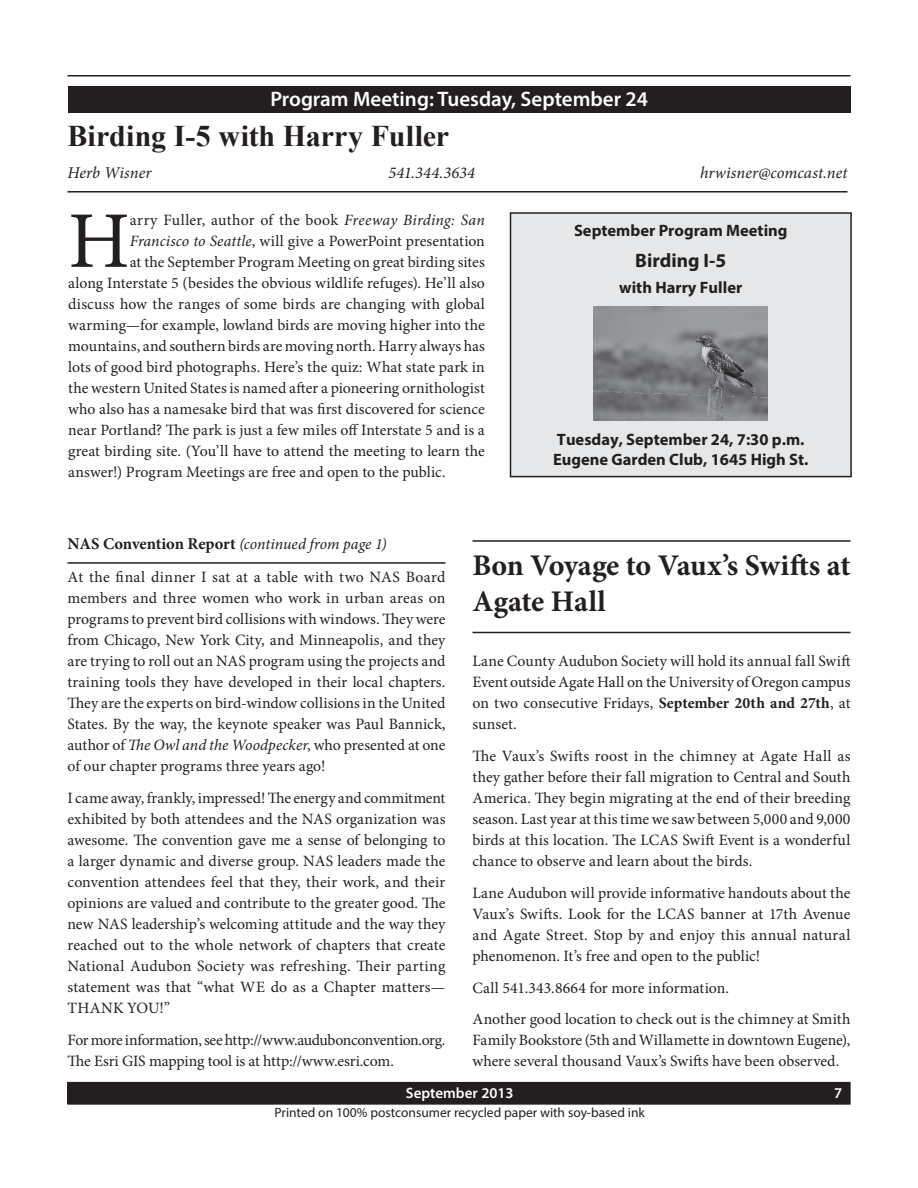
<style>
.page{position:relative;width:918px;height:1188px;background:#fff}
.page>*{position:absolute;margin:0;border:0;box-sizing:border-box;transform-origin:0 0}
.t1{font:80.4px "Minion Pro";color:#231f20}
.t2{font:700 30px/36px "Minion Pro";letter-spacing:-.01em;color:#231f20}
.t3{font:700 30px "Times New Roman";letter-spacing:-.005em;color:#231f20}
.t4{font:600 21px "Myriad Pro";color:#fff}
.t5{font:700 19.5px "Myriad Pro";color:#231f20}
.t6{font:700 16.5px/19.8px "Myriad Pro";color:#231f20}
.t7{font:italic 16.5px "Minion Pro";letter-spacing:.005em;color:#231f20}
.t8{font:15.75px/21px "Minion Pro";color:#231f20;text-align:justify}
.t9{font:15.75px/33.5px "Minion Pro";letter-spacing:.02em;color:#231f20}
.t10{font:600 15px "Myriad Pro";color:#fff}
.t11{font:13.5px "Myriad Pro";color:#231f20}
.s1{font-style:italic}
.s2{font-weight:700;font-size:16.5px}
.s3{font-weight:700}
</style>
<div class="page">
<hr style="left:68px;top:75px;width:782px;height:1px;background:#231f20">
<div style="left:68px;top:1082px;width:782px;height:22px;background:#231f20"></div>
<div style="left:68px;top:1082px;width:782px;height:23px;border:1px solid #231f20"></div>
<hr style="left:68px;top:562px;width:378px;height:2px;background:#231f20">
<hr style="left:472px;top:540px;width:378px;height:2px;background:#231f20">
<hr style="left:472px;top:632px;width:378px;height:1px;background:#231f20">
<hr style="left:68px;top:191px;width:780px;height:2px;background:#231f20">
<div style="left:511px;top:213px;width:340px;height:264px;background:#e6e7e9"></div>
<div style="left:510px;top:212px;width:342px;height:265px;border:2px solid #231f20"></div>
<img style="left:594px;top:307px;width:174px;height:114px">
<div style="left:68px;top:86px;width:783px;height:27px;background:#231f20"></div>
<h3 class="t4" style="left:270px;top:85px;width:379px">Program Meeting: Tuesday, September 24</h3>
<h2 class="t3" style="left:68px;top:115px;width:383px">Birding I-5 with Harry Fuller</h2>
<p class="t7" style="left:68px;top:161px;width:86px">Herb Wisner</p>
<p class="t7" style="left:389px;top:161px;width:88px">541.344.3634</p>
<p class="t7" style="left:700px;top:161px;width:149px">hrwisner@comcast.net</p>
<h1 class="t1" style="left:68px;top:187px;width:63px">H</h1>
<p class="t8" style="left:130px;top:209px;width:357px">arry Fuller, author of the book <span class="s1">Freeway Birding: San</span></p>
<p class="t8" style="left:130px;top:230px;width:357px"><span class="s1">Francisco to Seattle</span>, will give a PowerPoint presentation</p>
<p class="t8" style="left:130px;top:251px;width:357px">at the September Program Meeting on great birding sites</p>
<p class="t8" style="left:68px;top:272px;width:418px">along Interstate 5 (besides the obvious wildlife refuges). He’ll also</p>
<p class="t8" style="left:68px;top:293px;width:418px">discuss how the ranges of some birds are changing with global</p>
<p class="t8" style="left:68px;top:314px;width:418px">warming—for example, lowland birds are moving higher into the</p>
<p class="t8" style="left:68px;top:335px;width:418px">mountains, and southern birds are moving north. Harry always has</p>
<p class="t8" style="left:68px;top:356px;width:418px">lots of good bird photographs. Here’s the quiz: What state park in</p>
<p class="t8" style="left:68px;top:377px;width:418px">the western United States is named after a pioneering ornithologist</p>
<p class="t8" style="left:68px;top:398px;width:418px">who also has a namesake bird that was first discovered for science</p>
<p class="t8" style="left:68px;top:419px;width:418px">near Portland? The park is just a few miles off Interstate 5 and is a</p>
<p class="t8" style="left:68px;top:440px;width:418px">great birding site. (You’ll have to attend the meeting to learn the</p>
<p class="t8" style="left:68px;top:461px;width:379px">answer!) Program Meetings are free and open to the public.</p>
<p class="t6" style="left:574px;top:220px;width:215px">September Program Meeting</p>
<p class="t5" style="left:635px;top:247px;width:92px">Birding I-5</p>
<p class="t6" style="left:619px;top:277px;width:125px">with Harry Fuller</p>
<p class="t6" style="left:553px;top:429px;width:257px">Tuesday, September 24, 7:30 p.m.<br>Eugene Garden Club, 1645 High St.</p>
<p class="t9" style="left:68px;top:527px;width:379px"><span class="s2">NAS Convention Report</span> <span class="s1">(continued from page 1)<br></span>At the final dinner I sat at a table with two NAS Board</p>
<p class="t8" style="left:68px;top:588px;width:380px">members and three women who work in urban areas on programs to prevent bird collisions with windows. They were from Chicago, New York City, and Minneapolis, and they are trying to roll out an NAS program using the projects and training tools they have developed in their local chapters.<br>They are the experts on bird-window collisions in the United States. By the way, the keynote speaker was Paul Bannick, author of <span class="s1">The Owl and the Woodpecker</span>, who presented at one of our chapter programs three years ago!</p>
<p class="t8" style="left:68px;top:788px;width:380px">I came away, frankly, impressed! The energy and commitment exhibited by both attendees and the NAS organization was awesome. The convention gave me a sense of belonging to a larger dynamic and diverse group. NAS leaders made the convention attendees feel that they, their work, and their opinions are valued and contribute to the greater good. The new NAS leadership’s welcoming attitude and the way they reached out to the whole network of chapters that create National Audubon Society was refreshing. Their parting statement was that “what WE do as a Chapter matters— THANK YOU!”</p>
<p class="t8" style="left:68px;top:1029px;width:379px">For more information, see http://www.audubonconvention.org.<br>The Esri GIS mapping tool is at http://www.esri.com.</p>
<h2 class="t2" style="left:472px;top:548px;width:380px">Bon Voyage to Vaux’s Swifts at<br>Agate Hall</h2>
<p class="t8" style="left:472px;top:651px;width:380px">Lane County Audubon Society will hold its annual fall Swift Event outside Agate Hall on the University of Oregon campus on two consecutive Fridays, <span class="s3">September 20th and 27th</span>, at sunset.</p>
<p class="t8" style="left:472px;top:746px;width:380px">The Vaux’s Swifts roost in the chimney at Agate Hall as they gather before their fall migration to Central and South America. They begin migrating at the end of their breeding season. Last year at this time we saw between 5,000 and 9,000 birds at this location. The LCAS Swift Event is a wonderful chance to observe and learn about the birds.</p>
<p class="t8" style="left:472px;top:882px;width:380px">Lane Audubon will provide informative handouts about the Vaux’s Swifts. Look for the LCAS banner at 17th Avenue and Agate Street. Stop by and enjoy this annual natural phenomenon. It’s free and open to the public!</p>
<p class="t8" style="left:472px;top:972px;width:380px;line-height:31.8px">Call 541.343.8664 for more information.<br>Another good location to check out is the chimney at Smith</p>
<p class="t8" style="left:472px;top:1030px;width:379px">Family Bookstore (5th and Willamette in downtown Eugene), where several thousand Vaux’s Swifts have been observed.</p>
<p class="t10" style="left:406px;top:1084px;width:109px">September 2013</p>
<p class="t10" style="left:834px;top:1084px;width:10px">7</p>
<p class="t11" style="left:275px;top:1105px;width:372px">Printed on 100% postconsumer recycled paper with soy-based ink</p>
</div>
